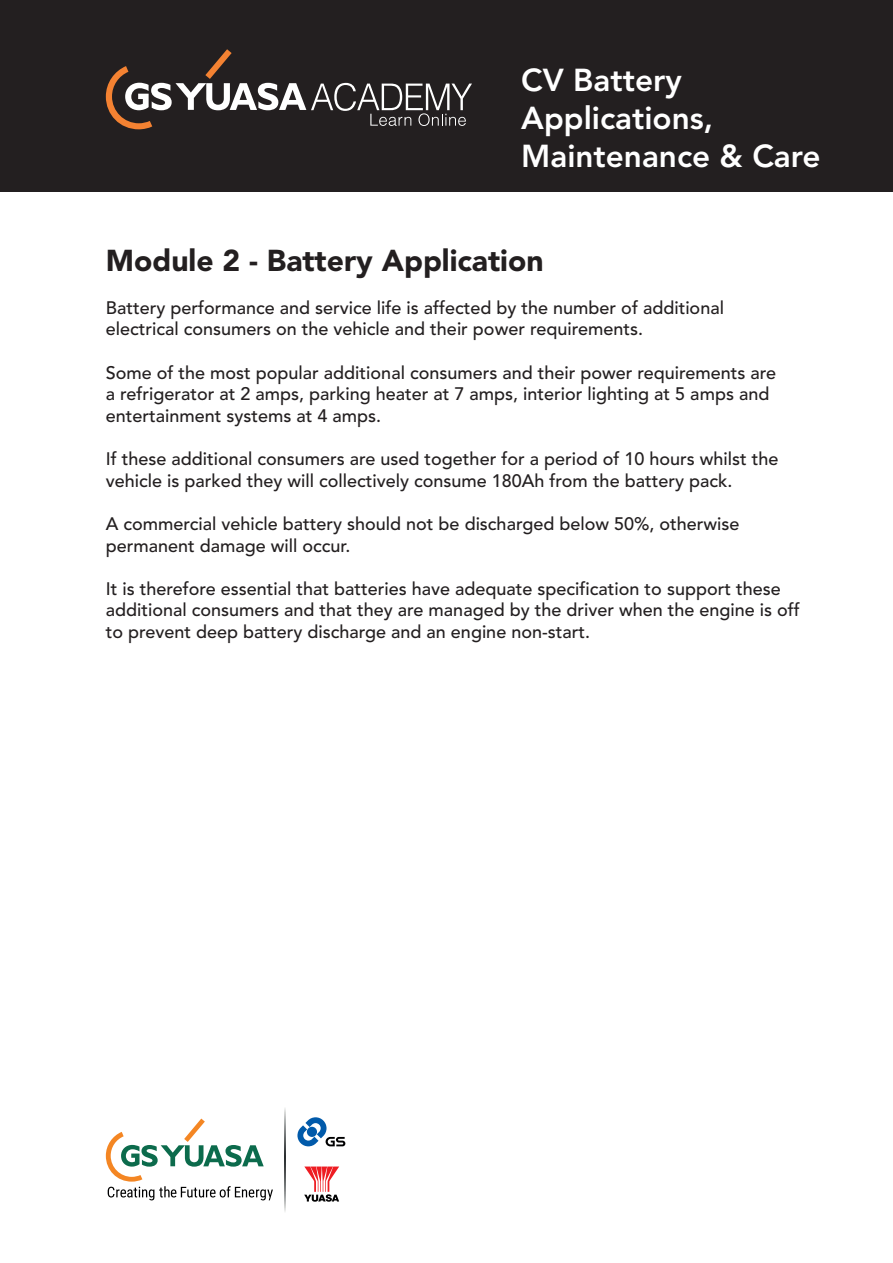
<style>
.page{position:relative;width:893px;height:1263px;background:#fff}
.page>*{position:absolute;margin:0;border:0;box-sizing:border-box;transform-origin:0 0}
.t1{font:800 31.5px/37.8px "Avenir";color:#fff}
.t2{font:900 30px "Avenir";color:#231f20}
.t3{font:500 18px/21.6px "Avenir";color:#231f20}
</style>
<div class="page">
<div style="left:0;top:0;width:893px;height:191px;background:#231f20"></div>
<svg style="left:106px;top:49px;width:366px;height:80px"></svg>
<svg style="left:304px;top:1166px;width:35px;height:36px"></svg>
<svg style="left:297px;top:1117px;width:48px;height:29px"></svg>
<svg style="left:285px;top:1108px;width:1px;height:104px"></svg>
<svg style="left:106px;top:1118px;width:167px;height:82px"></svg>
<h1 class="t1" style="left:521px;top:63px;width:301px">CV Battery<br>Applications,<br>Maintenance &amp; Care</h1>
<h2 class="t2" style="left:106px;top:238px;width:439px">Module 2 - Battery Application</h2>
<p class="t3" style="left:106px;top:297px;width:620px">Battery performance and service life is affected by the number of additional electrical consumers on the vehicle and their power requirements.</p>
<p class="t3" style="left:106px;top:362px;width:672px">Some of the most popular additional consumers and their power requirements are a refrigerator at 2 amps, parking heater at 7 amps, interior lighting at 5 amps and entertainment systems at 4 amps.</p>
<p class="t3" style="left:106px;top:449px;width:674px">If these additional consumers are used together for a period of 10 hours whilst the vehicle is parked they will collectively consume 180Ah from the battery pack.</p>
<p class="t3" style="left:106px;top:513px;width:635px">A commercial vehicle battery should not be discharged below 50%, otherwise permanent damage will occur.</p>
<p class="t3" style="left:106px;top:578px;width:695px">It is therefore essential that batteries have adequate specification to support these additional consumers and that they are managed by the driver when the engine is off to prevent deep battery discharge and an engine non-start.</p>
</div>
